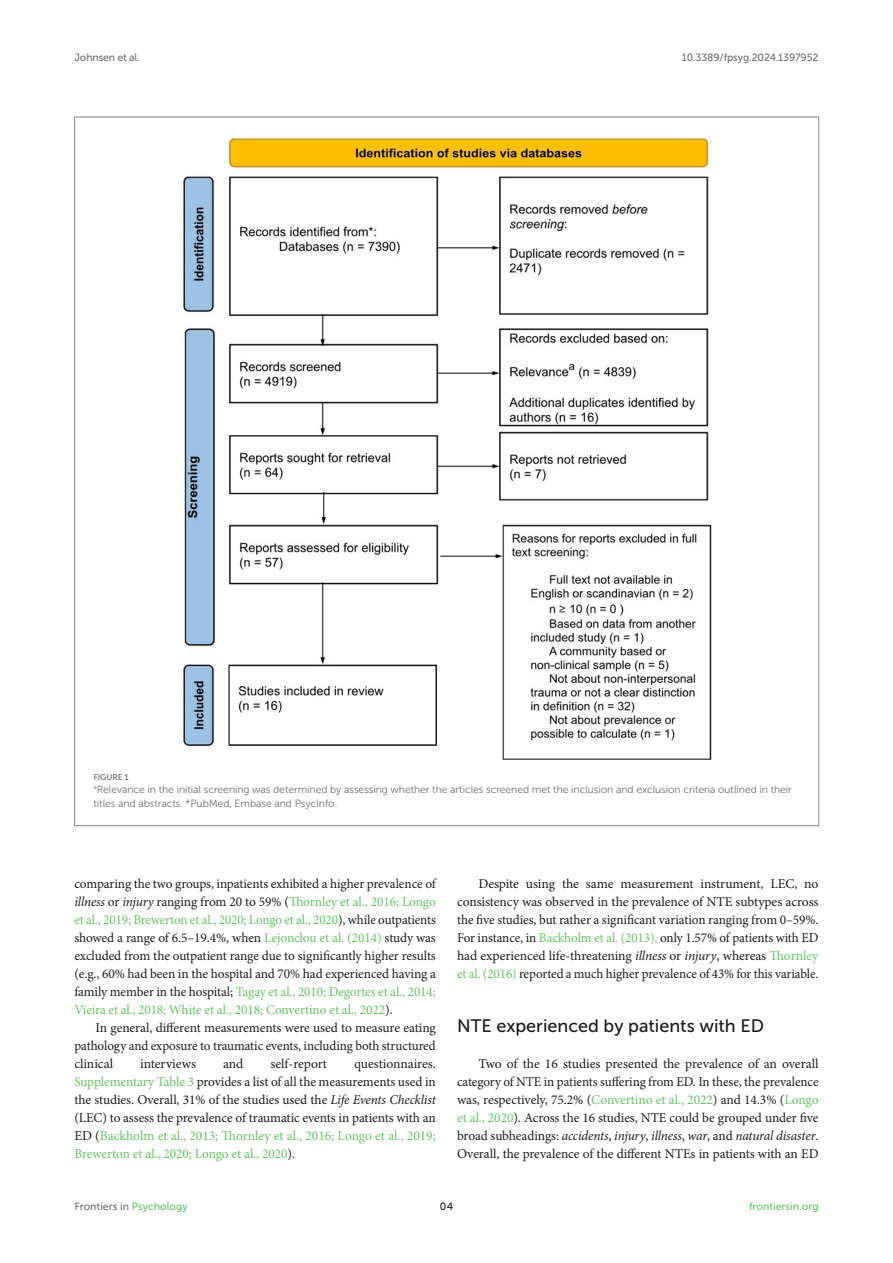
<style>
.page{position:relative;width:893px;height:1263px;background:#fff}
.page>*{position:absolute;margin:0;border:0;box-sizing:border-box;transform-origin:0 0}
.HEAD_2{font:18px "Museo Sans 500";color:#1b1c1b}
.TEXT{font:13.5px/18px "Minion Pro";letter-spacing:-.005em;color:#1b1c1b;text-align:justify}
.TEXT_FLUSH{font:13.5px/18px "Minion Pro";letter-spacing:-.005em;color:#1b1c1b;text-align:justify}
.FIG_LEG{font:10.5px/13.5px "Museo Sans 300";letter-spacing:-.01em;color:#706f70}
.t1{font:10.5px "Museo Sans 500";letter-spacing:-.015em;color:#706f70}
.t2{font:10.5px "Museo Sans 500";color:#65c161}
.t3{font:10.5px "Museo Sans 500";color:#1b1c1b}
.FIG_HD{font:8.25px "Museo Sans 700";letter-spacing:-.01em;color:#7e7f7f}
.s1{font-style:italic}
.s2{color:#65c161}
</style>
<div class="page">
<img style="left:183px;top:137px;width:529px;height:623px">
<p class="t1" style="left:74px;top:51px;width:67px">Johnsen et al.</p>
<p class="t1" style="left:682px;top:51px;width:138px">10.3389/fpsyg.2024.1397952</p>
<p class="FIG_HD" style="left:94px;top:772px;width:37px">FIGURE 1</p>
<p class="FIG_LEG" style="left:94px;top:783px;width:700px"><sup>a</sup>Relevance in the initial screening was determined by assessing whether the articles screened met the inclusion and exclusion criteria outlined in their titles and abstracts. *PubMed, Embase and PsycInfo.</p>
<p class="TEXT" style="left:74px;top:875px;width:363px">comparing the two groups, inpatients exhibited a higher prevalence of <span class="s1">illness</span> or <span class="s1">injury</span> ranging from 20 to 59% (<span class="s2">Thornley et al., 2016; Longo et al., 2019; Brewerton et al., 2020; Longo et al., 2020</span>), while outpatients showed a range of 6.5–19.4%, when <span class="s2">Lejonclou et al. (2014)</span> study was excluded from the outpatient range due to significantly higher results (e.g., 60% had been in the hospital and 70% had experienced having a family member in the hospital; <span class="s2">Tagay et al., 2010; Degortes et al., 2014; Vieira et al., 2018; White et al., 2018; Convertino et al., 2022</span>).</p>
<p class="TEXT" style="left:74px;top:1019px;width:363px;text-indent:21px">In general, different measurements were used to measure eating pathology and exposure to traumatic events, including both structured clinical</p>
<p class="TEXT" style="left:140px;top:1055px;width:57px">interviews</p>
<p class="TEXT" style="left:223px;top:1055px;width:22px">and</p>
<p class="TEXT" style="left:270px;top:1055px;width:58px">self-report</p>
<p class="TEXT" style="left:74px;top:1055px;width:363px;text-indent:280px">questionnaires.<br><span class="s2">Supplementary Table 3</span> provides a list of all the measurements used in the studies. Overall, 31% of the studies used the <span class="s1">Life Events Checklist </span>(LEC) to assess the prevalence of traumatic events in patients with an ED (<span class="s2">Backholm et al., 2013; Thornley et al., 2016; Longo et al., 2019; Brewerton et al., 2020; Longo et al., 2020</span>).</p>
<p class="TEXT" style="left:457px;top:875px;width:363px;text-indent:21px">Despite using the same measurement instrument, LEC, no consistency was observed in the prevalence of NTE subtypes across the five studies, but rather a significant variation ranging from 0–59%.<br>For instance, in <span class="s2">Backholm et al. (2013),</span> only 1.57% of patients with ED had experienced life-threatening <span class="s1">illness</span> or <span class="s1">injury</span>, whereas <span class="s2">Thornley et al. (2016)</span> reported a much higher prevalence of 43% for this variable.</p>
<p class="HEAD_2" style="left:457px;top:1016px;width:308px">NTE experienced by patients with ED</p>
<p class="TEXT_FLUSH" style="left:457px;top:1055px;width:363px;text-indent:21px">Two of the 16 studies presented the prevalence of an overall category of NTE in patients suffering from ED. In these, the prevalence was, respectively, 75.2% (<span class="s2">Convertino et al., 2022</span>) and 14.3% (<span class="s2">Longo et al., 2020</span>). Across the 16 studies, NTE could be grouped under five broad subheadings: <span class="s1">accidents</span>, <span class="s1">injury</span>, <span class="s1">illness</span>, <span class="s1">war</span>, and <span class="s1">natural disaster</span>.<br>Overall, the prevalence of the different NTEs in patients with an ED</p>
<p class="t1" style="left:74px;top:1200px;width:115px">Frontiers in <span class="s2">Psychology</span></p>
<p class="t3" style="left:440px;top:1200px;width:15px">04</p>
<p class="t2" style="left:749px;top:1200px;width:71px">frontiersin.org</p>
</div>
